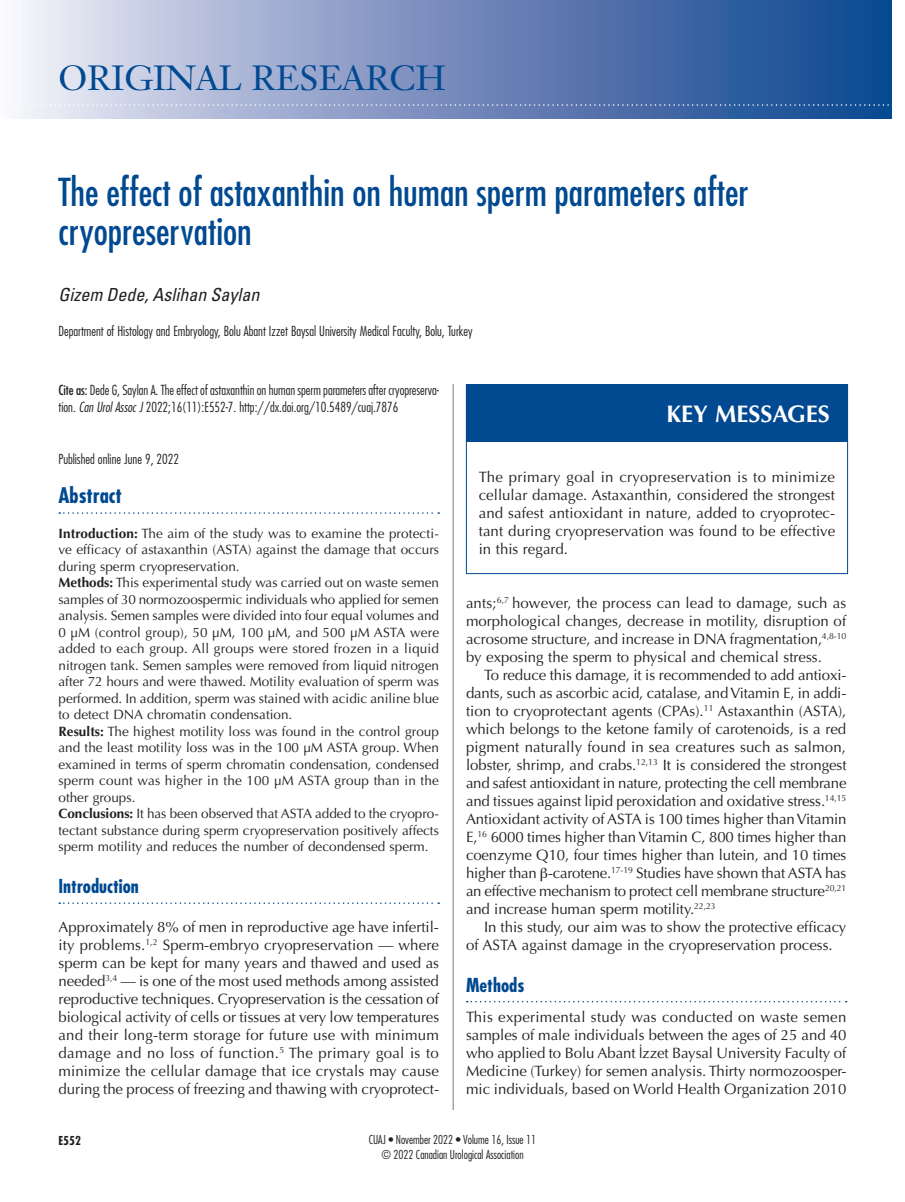
<style>
.page{position:relative;width:905px;height:1202px;background:#fff}
.page>*{position:absolute;margin:0;border:0;box-sizing:border-box;transform-origin:0 0}
.t1{font:condensed 37.5px/39px "Futura";color:#014990}
.t2{font:34.5px "Janson Text";letter-spacing:.315em;color:#014990}
.t3{font:700 24px "Optima";color:#fff}
.t4{font:700 condensed 21px "Futura";color:#014990}
.t5{font:700 condensed 18.75px "Futura";color:#014990}
.t6{font:italic condensed 18px "Univers";color:#231f20}
.t7{font:15px/18px "Optima";color:#231f20;text-align:justify}
.t8{font:13.5px/16.5px "Optima";color:#231f20}
.t9{font:300 condensed 13.5px/16.5px "Futura";color:#231f20}
.t10{font:300 condensed 12px/14.4px "Futura";color:#231f20;text-align:center}
.t11{font:700 condensed 12px "Futura";color:#231f20}
.s1{font-weight:400}
.s2{font-style:italic}
.s3{font-weight:700}
.s4{font-family:"Helvetica"}
</style>
<div class="page">
<svg style="left:21px;top:0;width:870px;height:118px;background:#7890be"></svg>
<svg style="left:59px;top:512px;width:380px;height:2px"></svg>
<svg style="left:59px;top:902px;width:380px;height:2px"></svg>
<svg style="left:466px;top:1000px;width:380px;height:2px"></svg>
<svg style="left:21px;top:104px;width:871px;height:2px;background:#8fa3c9"></svg>
<hr style="left:452px;top:384px;width:2px;height:726px;background:#231f20">
<div style="left:466px;top:384px;width:382px;height:57px;background:#014990"></div>
<h2 class="t2" style="left:58px;top:56px;width:389px">ORIGINAL RESEARCH</h2>
<h1 class="t1" style="left:58px;top:172px;width:691px">The effect of astaxanthin on human sperm parameters after cryopreservation</h1>
<p class="t6" style="left:58px;top:283px;width:202px">Gizem Dede, Aslihan Saylan</p>
<p class="t9" style="left:58px;top:322px;width:415px">Department of Histology and Embryology, Bolu Abant Izzet Baysal University Medical Faculty, Bolu, Turkey</p>
<p class="t9" style="left:58px;top:382px;width:382px"><span class="s1">Cite as:</span> Dede G, Saylan A. The effect of astaxanthin on human sperm parameters after cryopreserva&shy;tion. <span class="s2">Can Urol Assoc J</span> 2022;16(11):E552-7. http://dx.doi.org/10.5489/cuaj.7876</p>
<p class="t9" style="left:58px;top:451px;width:122px">Published online June 9, 2022</p>
<h3 class="t4" style="left:58px;top:482px;width:65px">Abstract</h3>
<p class="t8" style="left:58px;top:525px;width:382px"><span class="s3">Introduction:</span> The aim of the study was to examine the protecti&shy;ve efficacy of astaxanthin (ASTA) against the damage that occurs during sperm cryopreservation.<br><span class="s3">Methods:</span> This experimental study was carried out on waste semen samples of 30 normozoospermic individuals who applied for semen analysis. Semen samples were divided into four equal volumes and 0 μM (control group), 50 μM, 100 μM, and 500 μM ASTA were added to each group. All groups were stored frozen in a liquid nitrogen tank. Semen samples were removed from liquid nitrogen after 72 hours and were thawed. Motility evaluation of sperm was performed. In addition, sperm was stained with acidic aniline blue to detect DNA chromatin condensation.<br><span class="s3">Results:</span> The highest motility loss was found in the control group and the least motility loss was in the 100 μM ASTA group. When examined in terms of sperm chromatin condensation, condensed sperm count was higher in the 100 μM ASTA group than in the other groups.<br><span class="s3">Conclusions:</span> It has been observed that ASTA added to the cryopro&shy;tectant substance during sperm cryopreservation positively affects sperm motility and reduces the number of decondensed sperm.</p>
<p class="t5" style="left:58px;top:874px;width:82px">Introduction</p>
<p class="t7" style="left:58px;top:918px;width:382px">Approximately 8% of men in reproductive age have infertil&shy;ity problems.<sup>1,2</sup> Sperm-embryo cryopreservation — where sperm can be kept for many years and thawed and used as needed<sup>3,4</sup> — is one of the most used methods among assisted reproductive techniques. Cryopreservation is the cessation of biological activity of cells or tissues at very low temperatures and their long-term storage for future use with minimum damage and no loss of function.<sup>5</sup> The primary goal is to minimize the cellular damage that ice crystals may cause during the process of freezing and thawing with cryoprotect-</p>
<h3 class="t3" style="left:666px;top:400px;width:165px">Key Messages</h3>
<p class="t7" style="left:478px;top:468px;width:358px">The primary goal in cryopreservation is to minimize cellular damage. Astaxanthin, considered the strongest and safest antioxidant in nature, added to cryoprotec&shy;tant during cryopreservation was found to be effective in this regard.</p>
<p class="t7" style="left:466px;top:594px;width:382px">ants;<sup>6,7</sup> however, the process can lead to damage, such as morphological changes, decrease in motility, disruption of acrosome structure, and increase in DNA fragmentation,<sup>4,8-10 </sup>by exposing the sperm to physical and chemical stress.</p>
<p class="t7" style="left:466px;top:666px;width:382px;text-indent:18px">To reduce this damage, it is recommended to add antioxi&shy;dants, such as ascorbic acid, catalase, and Vitamin E, in addi&shy;tion to cryoprotectant agents (CPAs).<sup>11</sup> Astaxanthin (ASTA), which belongs to the ketone family of carotenoids, is a red pigment naturally found in sea creatures such as salmon, lobster, shrimp, and crabs.<sup>12,13</sup> It is considered the strongest and safest antioxidant in nature, protecting the cell membrane and tissues against lipid peroxidation and oxidative stress.<sup>14,15<br></sup>Antioxidant activity of ASTA is 100 times higher than Vitamin E,<sup>16</sup> 6000 times higher than Vitamin C, 800 times higher than coenzyme Q10, four times higher than lutein, and 10 times higher than -carotene.<sup>17-19</sup> Studies have shown that ASTA has an effective mechanism to protect cell membrane structure<sup>20,21 </sup>and increase human sperm motility.<sup>22,23</sup></p>
<p class="t7" style="left:466px;top:918px;width:382px;text-indent:18px">In this study, our aim was to show the protective efficacy of ASTA against damage in the cryopreservation process.</p>
<p class="t5" style="left:466px;top:972px;width:60px">Methods</p>
<p class="t7" style="left:466px;top:1008px;width:382px">This experimental study was conducted on waste semen samples of male individuals between the ages of 25 and 40 who applied to Bolu Abant <span class="s4">İ</span>zzet Baysal University Faculty of Medicine (Turkey) for semen analysis. Thirty normozoosper&shy;mic individuals, based on World Health Organization 2010</p>
<p class="t11" style="left:58px;top:1132px;width:24px">E552</p>
<p class="t10" style="left:369px;top:1132px;width:169px">CUAJ • November 2022 • Volume 16, Issue 11 © 2022 Canadian Urological Association</p>
</div>
